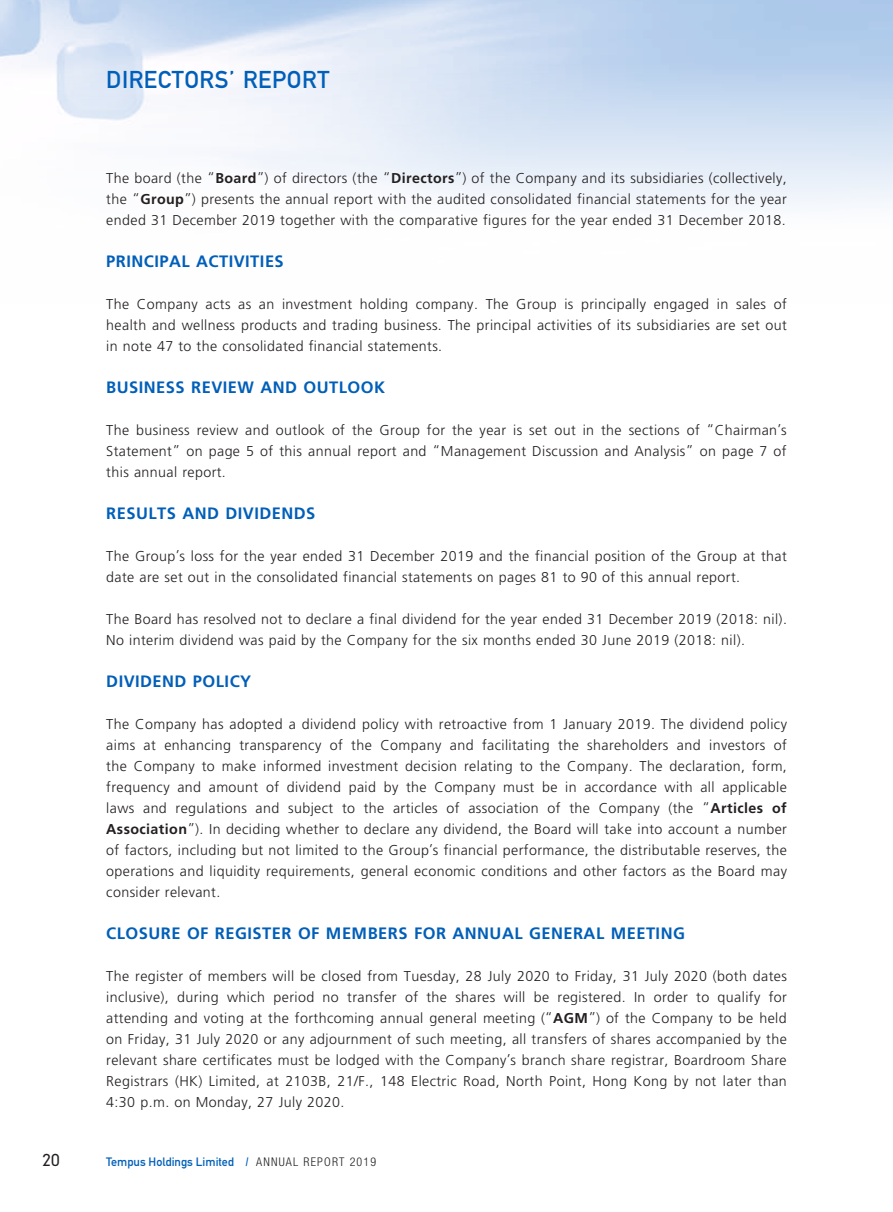
<style>
.page{position:relative;width:893px;height:1212px;background:#fff}
.page>*{position:absolute;margin:0;border:0;box-sizing:border-box;transform-origin:0 0}
.t1{font:24px "DIN Mittelschrift Std";letter-spacing:.025em;color:#005fb9}
.t2{font:700 16.5px "Frutiger LT Std";letter-spacing:.03em;color:#005fb9}
.t3{font:300 16.5px "DIN Neuzeit Grotesk Std";color:#231f20}
.t4{font:300 14.25px/21px "Frutiger LT Std";letter-spacing:.03em;color:#231f20;text-align:justify}
.t5{font:12px "DIN Mittelschrift Std";color:#005fb9}
.s1{font-weight:700}
.s2{font-family:"DIN Engschrift Std"}
.s3{font-family:"Helvetica Neue LT Std";font-weight:300;font-stretch:condensed;color:#231f20}
</style>
<div class="page">
<h1 class="t1" style="left:106px;top:65px;width:225px">DIRECTORS’ REPORT</h1>
<p class="t4" style="left:106px;top:168px;width:682px">The board (the “<span class="s1">Board</span>”) of directors (the “<span class="s1">Directors</span>”) of the Company and its subsidiaries (collectively, the “<span class="s1">Group</span>”) presents the annual report with the audited consolidated financial statements for the year ended 31 December 2019 together with the comparative figures for the year ended 31 December 2018.</p>
<p class="t2" style="left:106px;top:251px;width:179px">PRINCIPAL ACTIVITIES</p>
<p class="t4" style="left:106px;top:294px;width:682px">The Company acts as an investment holding company. The Group is principally engaged in sales of health and wellness products and trading business. The principal activities of its subsidiaries are set out in note 47 to the consolidated financial statements.</p>
<p class="t2" style="left:106px;top:377px;width:280px">BUSINESS REVIEW AND OUTLOOK</p>
<p class="t4" style="left:106px;top:420px;width:682px">The business review and outlook of the Group for the year is set out in the sections of “Chairman’s Statement” on page 5 of this annual report and “Management Discussion and Analysis” on page 7 of this annual report.</p>
<p class="t2" style="left:106px;top:503px;width:211px">RESULTS AND DIVIDENDS</p>
<p class="t4" style="left:106px;top:546px;width:682px">The Group’s loss for the year ended 31 December 2019 and the financial position of the Group at that date are set out in the consolidated financial statements on pages 81 to 90 of this annual report.</p>
<p class="t4" style="left:106px;top:609px;width:682px">The Board has resolved not to declare a final dividend for the year ended 31 December 2019 (2018: nil).<br>No interim dividend was paid by the Company for the six months ended 30 June 2019 (2018: nil).</p>
<p class="t2" style="left:106px;top:671px;width:146px">DIVIDEND POLICY</p>
<p class="t4" style="left:106px;top:714px;width:682px">The Company has adopted a dividend policy with retroactive from 1 January 2019. The dividend policy aims at enhancing transparency of the Company and facilitating the shareholders and investors of the Company to make informed investment decision relating to the Company. The declaration, form, frequency and amount of dividend paid by the Company must be in accordance with all applicable laws and regulations and subject to the articles of association of the Company (the “<span class="s1">Articles of Association</span>”). In deciding whether to declare any dividend, the Board will take into account a number of factors, including but not limited to the Group’s financial performance, the distributable reserves, the operations and liquidity requirements, general economic conditions and other factors as the Board may consider relevant.</p>
<p class="t2" style="left:106px;top:923px;width:580px">CLOSURE OF REGISTER OF MEMBERS FOR ANNUAL GENERAL MEETING</p>
<p class="t4" style="left:106px;top:966px;width:682px">The register of members will be closed from Tuesday, 28 July 2020 to Friday, 31 July 2020 (both dates inclusive), during which period no transfer of the shares will be registered. In order to qualify for attending and voting at the forthcoming annual general meeting (“<span class="s1">AGM</span>”) of the Company to be held on Friday, 31 July 2020 or any adjournment of such meeting, all transfers of shares accompanied by the relevant share certificates must be lodged with the Company’s branch share registrar, Boardroom Share Registrars (HK) Limited, at 2103B, 21/F., 148 Electric Road, North Point, Hong Kong by not later than 4:30 p.m. on Monday, 27 July 2020.</p>
<p class="t3" style="left:43px;top:1150px;width:19px">20</p>
<p class="t5" style="left:106px;top:1154px;width:271px">Tempus Holdings Limited <span class="s2">/</span> <span class="s3">ANNUAL REPORT 2019</span></p>
</div>
